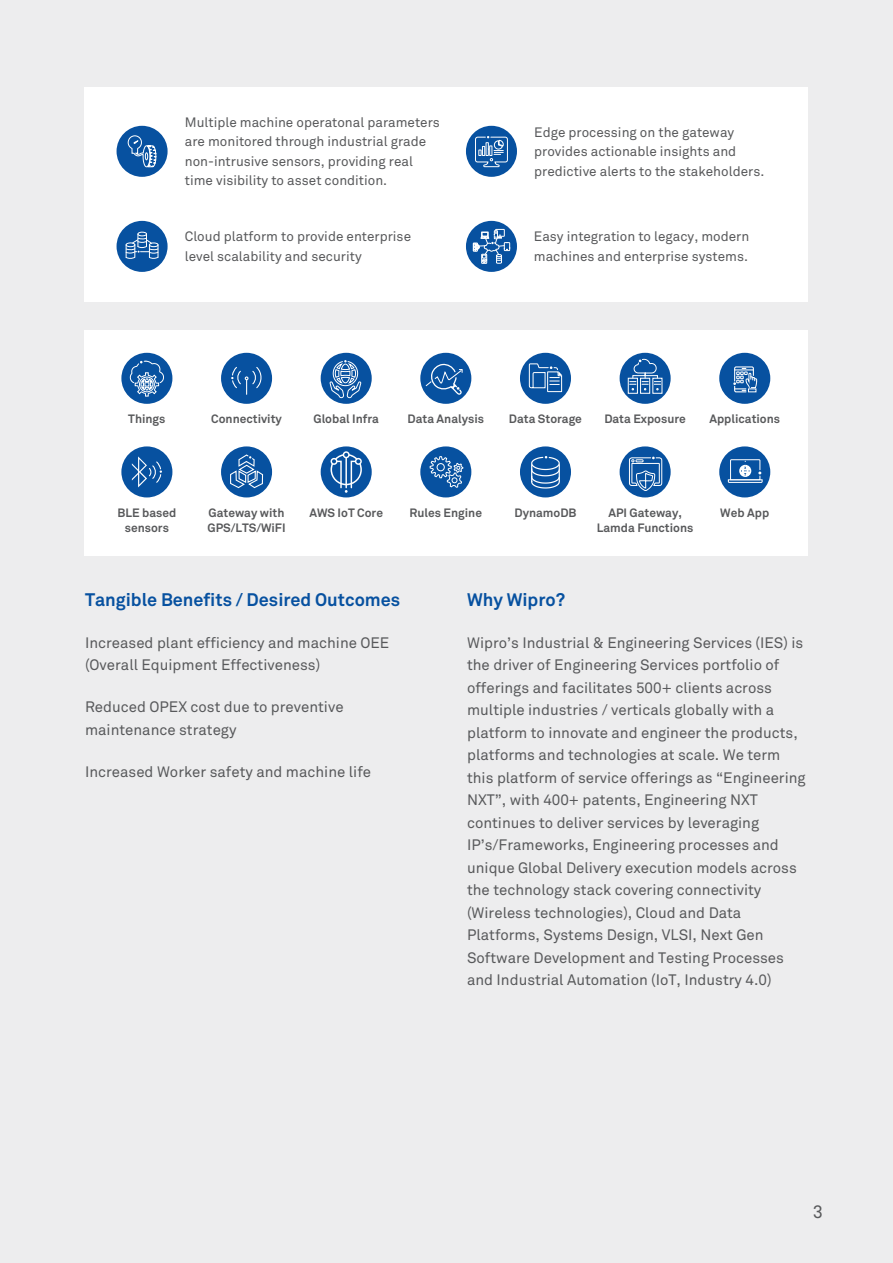
<style>
.page{position:relative;width:893px;height:1263px;background:#ededee}
.page>*{position:absolute;margin:0;border:0;box-sizing:border-box;transform-origin:0 0}
.t1{font:700 18px "Wipro Akkurat";color:#0751a0}
.t2{font:18px "Wipro Akkurat";color:#58595b}
.t3{font:15px/22.5px "Wipro Akkurat";color:#58595b}
.t4{font:13.5px/19.5px "Wipro Akkurat";color:#58595b}
.t5{font:700 12px/15px "Wipro Akkurat";color:#58595b;text-align:center}
</style>
<div class="page">
<div style="left:85px;top:330px;width:723px;height:226px;background:#fff"></div>
<div style="left:121px;top:353px;width:51px;height:51px;background:#0751a0;border-radius:50%"></div>
<div style="left:221px;top:353px;width:51px;height:51px;background:#0751a0;border-radius:50%"></div>
<div style="left:321px;top:353px;width:51px;height:51px;background:#0751a0;border-radius:50%"></div>
<div style="left:420px;top:353px;width:51px;height:51px;background:#0751a0;border-radius:50%"></div>
<div style="left:520px;top:353px;width:51px;height:51px;background:#0751a0;border-radius:50%"></div>
<div style="left:620px;top:353px;width:51px;height:51px;background:#0751a0;border-radius:50%"></div>
<div style="left:719px;top:353px;width:51px;height:51px;background:#0751a0;border-radius:50%"></div>
<div style="left:121px;top:446px;width:51px;height:51px;background:#0751a0;border-radius:50%"></div>
<div style="left:221px;top:446px;width:51px;height:51px;background:#0751a0;border-radius:50%"></div>
<div style="left:321px;top:446px;width:51px;height:51px;background:#0751a0;border-radius:50%"></div>
<div style="left:420px;top:446px;width:51px;height:51px;background:#0751a0;border-radius:50%"></div>
<div style="left:520px;top:446px;width:51px;height:51px;background:#0751a0;border-radius:50%"></div>
<div style="left:620px;top:446px;width:51px;height:51px;background:#0751a0;border-radius:50%"></div>
<div style="left:719px;top:446px;width:51px;height:51px;background:#0751a0;border-radius:50%"></div>
<svg style="left:129px;top:360px;width:35px;height:37px"></svg>
<svg style="left:231px;top:366px;width:31px;height:28px"></svg>
<svg style="left:329px;top:360px;width:33px;height:39px"></svg>
<svg style="left:425px;top:362px;width:38px;height:34px"></svg>
<svg style="left:528px;top:363px;width:35px;height:30px"></svg>
<div style="left:628px;top:378px;width:10px;height:16px;border:1px solid #fff"></div>
<div style="left:640px;top:378px;width:10px;height:16px;border:1px solid #fff"></div>
<div style="left:652px;top:378px;width:10px;height:16px;border:1px solid #fff"></div>
<svg style="left:630px;top:358px;width:30px;height:32px"></svg>
<svg style="left:733px;top:366px;width:24px;height:27px"></svg>
<svg style="left:531px;top:456px;width:29px;height:33px"></svg>
<svg style="left:629px;top:446px;width:34px;height:45px"></svg>
<div style="left:85px;top:87px;width:723px;height:214px;background:#fff"></div>
<div style="left:466px;top:221px;width:51px;height:51px;background:#0751a0;border-radius:50%"></div>
<svg style="left:473px;top:229px;width:37px;height:36px"></svg>
<div style="left:117px;top:221px;width:51px;height:51px;background:#0751a0;border-radius:50%"></div>
<svg style="left:125px;top:231px;width:34px;height:28px"></svg>
<div style="left:117px;top:126px;width:51px;height:51px;background:#0751a0;border-radius:50%"></div>
<svg style="left:128px;top:135px;width:28px;height:32px"></svg>
<div style="left:466px;top:126px;width:51px;height:51px;background:#0751a0;border-radius:50%"></div>
<svg style="left:475px;top:136px;width:33px;height:31px"></svg>
<svg style="left:429px;top:449px;width:34px;height:39px"></svg>
<div style="left:331px;top:454px;width:31px;height:31px;border:2px solid #fff;border-radius:50%"></div>
<div style="left:343px;top:451px;width:7px;height:7px;border:1px solid #fff;border-radius:50%"></div>
<div style="left:355px;top:458px;width:7px;height:7px;border:1px solid #fff;border-radius:50%"></div>
<svg style="left:331px;top:452px;width:30px;height:41px"></svg>
<svg style="left:727px;top:459px;width:36px;height:24px"></svg>
<svg style="left:132px;top:456px;width:30px;height:31px"></svg>
<svg style="left:230px;top:454px;width:34px;height:35px"></svg>
<p class="t4" style="left:185px;top:112px;width:257px">Multiple machine operatonal parameters are monitored through industrial grade non-intrusive sensors, providing real time visibility to asset condition.</p>
<p class="t4" style="left:534px;top:122px;width:232px">Edge processing on the gateway provides actionable insights and predictive alerts to the stakeholders.</p>
<p class="t4" style="left:185px;top:227px;width:228px">Cloud platform to provide enterprise level scalability and security</p>
<p class="t4" style="left:534px;top:227px;width:217px">Easy integration to legacy, modern machines and enterprise systems.</p>
<p class="t5" style="left:128px;top:411px;width:39px">Things</p>
<p class="t5" style="left:211px;top:411px;width:72px">Connectivity</p>
<p class="t5" style="left:313px;top:411px;width:67px">Global Infra</p>
<p class="t5" style="left:408px;top:411px;width:78px">Data Analysis</p>
<p class="t5" style="left:509px;top:411px;width:75px">Data Storage</p>
<p class="t5" style="left:604px;top:411px;width:83px">Data Exposure</p>
<p class="t5" style="left:709px;top:411px;width:72px">Applications</p>
<p class="t5" style="left:118px;top:505px;width:60px">BLE based sensors</p>
<p class="t5" style="left:208px;top:505px;width:80px;text-align:left">Gateway with<br>GPS/LTS/WiFI</p>
<p class="t5" style="left:309px;top:505px;width:75px">AWS IoT Core</p>
<p class="t5" style="left:410px;top:505px;width:74px">Rules Engine</p>
<p class="t5" style="left:514px;top:505px;width:64px">DynamoDB</p>
<p class="t5" style="left:597px;top:505px;width:98px">API Gateway,<br>Lamda Functions</p>
<p class="t5" style="left:720px;top:505px;width:50px">Web App</p>
<p class="t1" style="left:85px;top:588px;width:317px">Tangible Benefits / Desired Outcomes</p>
<p class="t3" style="left:85px;top:631px;width:306px">Increased plant efficiency and machine OEE (Overall Equipment Effectiveness)</p>
<p class="t3" style="left:85px;top:696px;width:260px">Reduced OPEX cost due to preventive maintenance strategy</p>
<p class="t3" style="left:85px;top:760px;width:288px">Increased Worker safety and machine life</p>
<p class="t1" style="left:467px;top:588px;width:100px">Why Wipro?</p>
<p class="t3" style="left:467px;top:631px;width:340px">Wipro’s Industrial &amp; Engineering Services (IES) is the driver of Engineering Services portfolio of offerings and facilitates 500+ clients across multiple industries / verticals globally with a platform to innovate and engineer the products, platforms and technologies at scale. We term this platform of service offerings as “Engineering NXT”, with 400+ patents, Engineering NXT continues to deliver services by leveraging IP’s/Frameworks, Engineering processes and unique Global Delivery execution models across the technology stack covering connectivity (Wireless technologies), Cloud and Data Platforms, Systems Design, VLSI, Next Gen Software Development and Testing Processes and Industrial Automation (IoT, Industry 4.0)</p>
<p class="t2" style="left:813px;top:1201px;width:12px">3</p>
</div>
